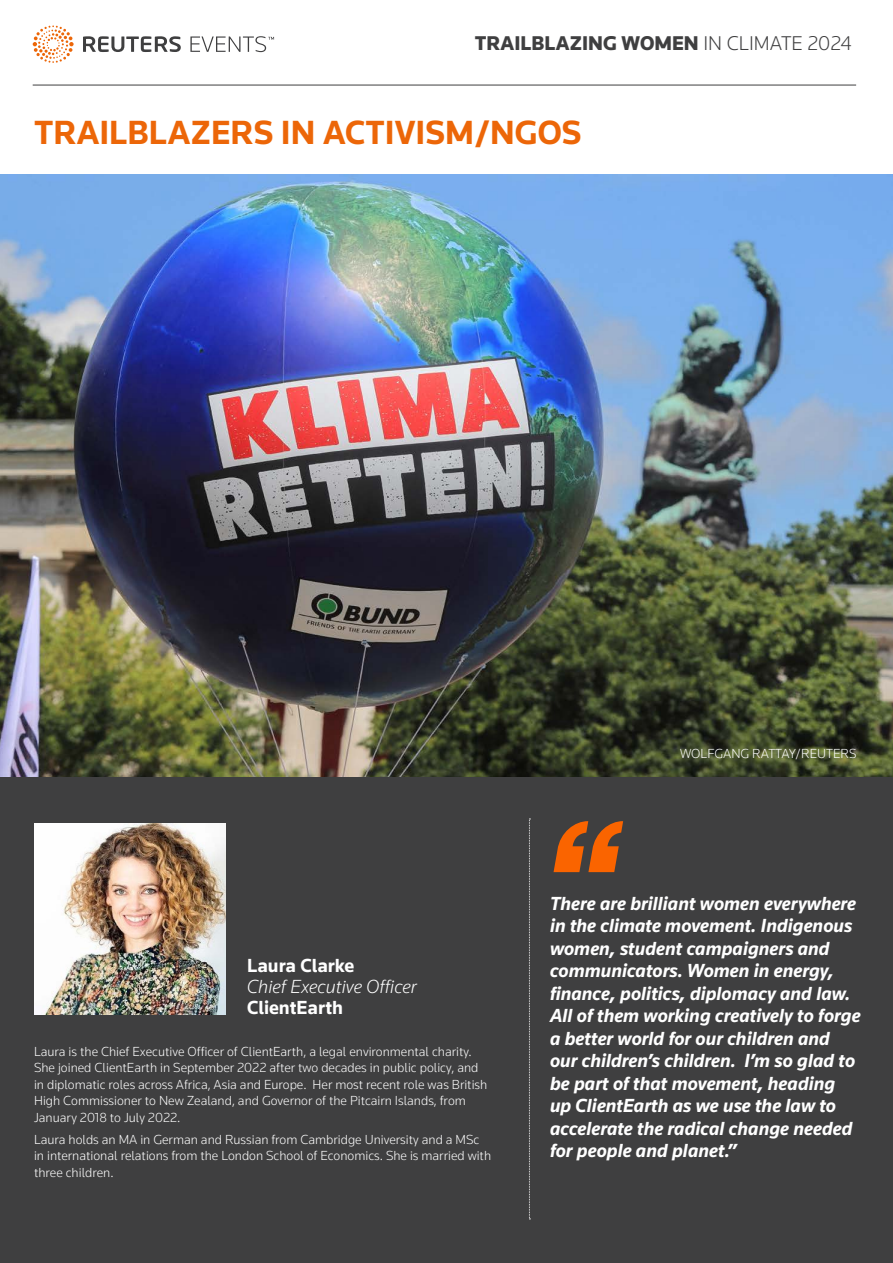
<style>
.page{position:relative;width:893px;height:1263px;background:#fff}
.page>*{position:absolute;margin:0;border:0;box-sizing:border-box;transform-origin:0 0}
.t1{font:700 34.5px "Knowledge 2017";color:#ec6608}
.t2{font:900 20.55px "Knowledge 2017";color:#3f3f40}
.t3{font:italic 700 19.5px/22.5px "Knowledge 2017";color:#fff}
.t4{font:700 19.5px "Knowledge 2017";color:#fff}
.t5{font:italic 300 19.5px "Knowledge 2017";color:#fff}
.t6{font:300 13.5px/16.5px "Knowledge 2017";color:#fff}
.s1{font-weight:300}
</style>
<div class="page">
<svg style="left:83px;top:36px;width:191px;height:16px"></svg>
<svg style="left:33px;top:25px;width:41px;height:38px"></svg>
<hr style="left:33px;top:85px;width:823px;height:1px;background:#3f3f40">
<div style="left:0;top:714px;width:893px;height:549px;background:#3f3f40"></div>
<svg style="left:554px;top:821px;width:69px;height:51px"></svg>
<svg style="left:529px;top:819px;width:1px;height:400px"></svg>
<img style="left:34px;top:823px;width:192px;height:191px">
<img style="left:0;top:174px;width:893px;height:602px">
<h2 class="t2" style="left:475px;top:30px;width:379px">TRAILBLAZING WOMEN <span class="s1">IN CLIMATE 2024</span></h2>
<p class="t1" style="left:34px;top:111px;width:549px">TRAILBLAZERS IN ACTIVISM/NGOS</p>
<p class="t6" style="left:680px;top:745px;width:178px">WOLFGANG RATTAY/REUTERS</p>
<p class="t4" style="left:247px;top:953px;width:109px">Laura Clarke</p>
<p class="t5" style="left:247px;top:974px;width:171px">Chief Executive Officer</p>
<p class="t4" style="left:247px;top:995px;width:98px">ClientEarth</p>
<p class="t6" style="left:34px;top:1043px;width:455px">Laura is the Chief Executive Officer of ClientEarth, a legal environmental charity.<br>She joined ClientEarth in September 2022 after two decades in public policy, and in diplomatic roles across Africa, Asia and Europe. Her most recent role was British High Commissioner to New Zealand, and Governor of the Pitcairn Islands, from January 2018 to July 2022.</p>
<p class="t6" style="left:34px;top:1131px;width:459px">Laura holds an MA in German and Russian from Cambridge University and a MSc in international relations from the London School of Economics. She is married with three children.</p>
<p class="t3" style="left:550px;top:892px;width:312px">There are brilliant women everywhere in the climate movement. Indigenous women, student campaigners and communicators. Women in energy, finance, politics, diplomacy and law.<br>All of them working creatively to forge a better world for our children and our children’s children. I’m so glad to be part of that movement, heading up ClientEarth as we use the law to accelerate the radical change needed for people and planet.”</p>
</div>
